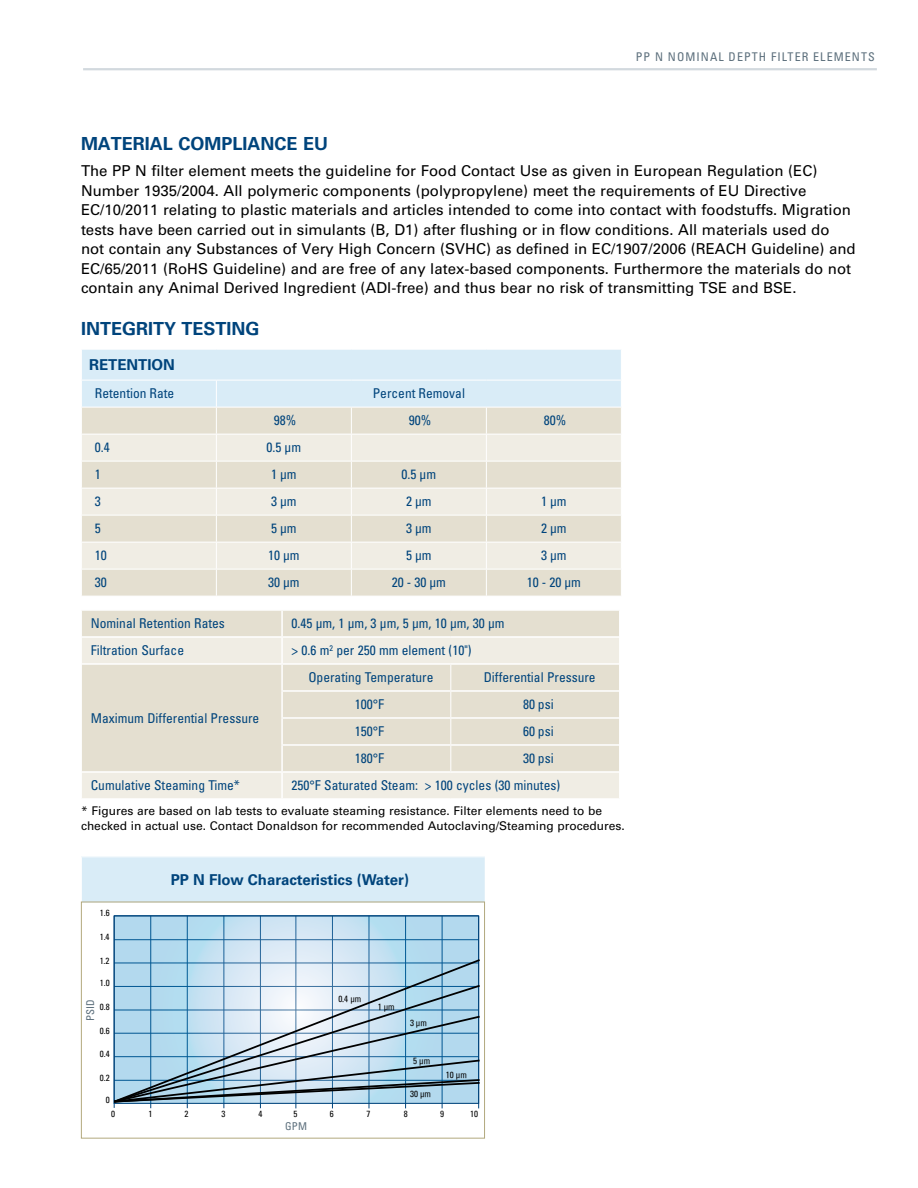
<style>
.page{position:relative;width:918px;height:1188px;background:#fff}
.page>*{position:absolute;margin:0;border:0;box-sizing:border-box;transform-origin:0 0}
.t1{font:700 18px "Univers LT Std";color:#00447c}
.t2{font:15px/19.5px "Univers LT Std";color:#000}
.t3{font:700 15px "Univers LT Std";color:#00447c}
.t4{font:condensed 13.5px "Univers LT Std";color:#00447c}
.t5{font:12px/15px "Univers LT Std";color:#000}
.t6{font:condensed 12px "Univers LT Std";letter-spacing:.09em;color:#5c6f7c}
.t7{font:condensed 10.8px "Univers LT Std";letter-spacing:.01em;color:#5c6f7c}
.t8{font:condensed 9px "Univers LT Std";color:#010101}
.t9{font:condensed 9px "Univers";letter-spacing:.005em;color:#010101}
</style>
<div class="page">
<hr style="left:83px;top:68px;width:794px;height:2px;background:#d2d9de">
<svg style="left:82px;top:350px;width:539px;height:246px;background:#e5e7e0"></svg>
<hr style="left:81px;top:434px;width:135px;height:1px;background:#fff">
<hr style="left:81px;top:461px;width:135px;height:1px;background:#fff">
<hr style="left:81px;top:488px;width:135px;height:1px;background:#fff">
<hr style="left:81px;top:515px;width:135px;height:1px;background:#fff">
<hr style="left:81px;top:542px;width:135px;height:1px;background:#fff">
<hr style="left:81px;top:569px;width:135px;height:1px;background:#fff">
<hr style="left:216px;top:434px;width:135px;height:1px;background:#fff">
<hr style="left:351px;top:434px;width:135px;height:1px;background:#fff">
<hr style="left:486px;top:434px;width:136px;height:1px;background:#fff">
<hr style="left:216px;top:461px;width:135px;height:1px;background:#fff">
<hr style="left:351px;top:461px;width:135px;height:1px;background:#fff">
<hr style="left:486px;top:461px;width:136px;height:1px;background:#fff">
<hr style="left:216px;top:488px;width:135px;height:1px;background:#fff">
<hr style="left:351px;top:488px;width:135px;height:1px;background:#fff">
<hr style="left:486px;top:488px;width:136px;height:1px;background:#fff">
<hr style="left:216px;top:515px;width:135px;height:1px;background:#fff">
<hr style="left:351px;top:515px;width:135px;height:1px;background:#fff">
<hr style="left:486px;top:515px;width:136px;height:1px;background:#fff">
<hr style="left:216px;top:542px;width:135px;height:1px;background:#fff">
<hr style="left:351px;top:542px;width:135px;height:1px;background:#fff">
<hr style="left:486px;top:542px;width:136px;height:1px;background:#fff">
<hr style="left:216px;top:569px;width:135px;height:1px;background:#fff">
<hr style="left:351px;top:569px;width:135px;height:1px;background:#fff">
<hr style="left:486px;top:569px;width:136px;height:1px;background:#fff">
<hr style="left:81px;top:380px;width:135px;height:1px;background:#fff">
<hr style="left:216px;top:380px;width:135px;height:1px;background:#fff">
<hr style="left:351px;top:380px;width:135px;height:1px;background:#fff">
<hr style="left:486px;top:380px;width:136px;height:1px;background:#fff">
<div style="left:82px;top:611px;width:537px;height:25px;background:#e4dfd0"></div>
<svg style="left:82px;top:638px;width:537px;height:160px;background:#e7e3d6"></svg>
<hr style="left:281px;top:611px;width:2px;height:25px;background:#fff">
<hr style="left:281px;top:638px;width:2px;height:25px;background:#fff">
<hr style="left:82px;top:663px;width:200px;height:2px;background:#fff">
<hr style="left:282px;top:663px;width:169px;height:2px;background:#fff">
<hr style="left:281px;top:665px;width:2px;height:25px;background:#fff">
<hr style="left:451px;top:663px;width:168px;height:2px;background:#fff">
<hr style="left:281px;top:690px;width:170px;height:2px;background:#fff">
<hr style="left:281px;top:692px;width:2px;height:25px;background:#fff">
<hr style="left:451px;top:690px;width:168px;height:2px;background:#fff">
<hr style="left:281px;top:717px;width:170px;height:2px;background:#fff">
<hr style="left:281px;top:719px;width:2px;height:25px;background:#fff">
<hr style="left:451px;top:717px;width:168px;height:2px;background:#fff">
<hr style="left:281px;top:744px;width:170px;height:2px;background:#fff">
<hr style="left:281px;top:746px;width:2px;height:25px;background:#fff">
<hr style="left:451px;top:744px;width:168px;height:2px;background:#fff">
<hr style="left:82px;top:771px;width:200px;height:2px;background:#fff">
<hr style="left:282px;top:771px;width:169px;height:2px;background:#fff">
<hr style="left:281px;top:773px;width:2px;height:25px;background:#fff">
<hr style="left:451px;top:771px;width:168px;height:2px;background:#fff">
<svg style="left:450px;top:665px;width:1px;height:106px"></svg>
<div style="left:81px;top:857px;width:404px;height:46px;background:#d9ecf7"></div>
<hr style="left:81px;top:857px;width:1px;height:46px;background:#fff">
<hr style="left:114px;top:916px;width:1px;height:192px;background:#00447c">
<hr style="left:150px;top:916px;width:1px;height:192px;background:#00447c">
<hr style="left:187px;top:916px;width:1px;height:192px;background:#00447c">
<hr style="left:224px;top:916px;width:1px;height:192px;background:#00447c">
<hr style="left:260px;top:916px;width:1px;height:192px;background:#00447c">
<hr style="left:296px;top:916px;width:1px;height:192px;background:#00447c">
<hr style="left:478px;top:916px;width:1px;height:192px;background:#00447c">
<hr style="left:442px;top:916px;width:1px;height:192px;background:#00447c">
<hr style="left:405px;top:916px;width:1px;height:192px;background:#00447c">
<hr style="left:369px;top:916px;width:1px;height:192px;background:#00447c">
<hr style="left:332px;top:916px;width:1px;height:192px;background:#00447c">
<svg style="left:116px;top:918px;width:361px;height:40px;background:#b7d8ec"></svg>
<svg style="left:113px;top:958px;width:367px;height:25px;background:#b9d6e8"></svg>
<svg style="left:113px;top:983px;width:367px;height:31px;background:#b6d2e3"></svg>
<svg style="left:113px;top:1014px;width:367px;height:90px;background:#a5c1d2"></svg>
<div style="left:81px;top:902px;width:404px;height:237px;border:1px solid #b3a97e"></div>
<p class="t6" style="left:636px;top:49px;width:240px">PP N NOMINAL DEPTH FILTER ELEMENTS</p>
<p class="t1" style="left:81px;top:133px;width:249px">MATERIAL COMPLIANCE EU</p>
<p class="t2" style="left:81px;top:161px;width:776px">The PP N filter element meets the guideline for Food Contact Use as given in European Regulation (EC)<br>Number 1935/2004. All polymeric components (polypropylene) meet the requirements of EU Directive EC/10/2011 relating to plastic materials and articles intended to come into contact with foodstuffs. Migration tests have been carried out in simulants (B, D1) after flushing or in flow conditions. All materials used do not contain any Substances of Very High Concern (SVHC) as defined in EC/1907/2006 (REACH Guideline) and EC/65/2011 (RoHS Guideline) and are free of any latex-based components. Furthermore the materials do not contain any Animal Derived Ingredient (ADI-free) and thus bear no risk of transmitting TSE and BSE.</p>
<p class="t1" style="left:81px;top:318px;width:180px">INTEGRITY TESTING</p>
<p class="t3" style="left:89px;top:356px;width:87px">RETENTION</p>
<p class="t4" style="left:95px;top:385px;width:81px">Retention Rate</p>
<p class="t4" style="left:373px;top:385px;width:94px">Percent Removal</p>
<p class="t4" style="left:274px;top:412px;width:24px">98%</p>
<p class="t4" style="left:409px;top:412px;width:24px">90%</p>
<p class="t4" style="left:544px;top:412px;width:24px">80%</p>
<p class="t4" style="left:95px;top:439px;width:16px">0.4</p>
<p class="t4" style="left:267px;top:439px;width:36px">0.5 µm</p>
<p class="t4" style="left:95px;top:466px;width:7px">1</p>
<p class="t4" style="left:271px;top:466px;width:27px">1 µm</p>
<p class="t4" style="left:402px;top:466px;width:36px">0.5 µm</p>
<p class="t4" style="left:95px;top:493px;width:7px">3</p>
<p class="t4" style="left:271px;top:493px;width:27px">3 µm</p>
<p class="t4" style="left:406px;top:493px;width:27px">2 µm</p>
<p class="t4" style="left:541px;top:493px;width:27px">1 µm</p>
<p class="t4" style="left:95px;top:520px;width:7px">5</p>
<p class="t4" style="left:271px;top:520px;width:27px">5 µm</p>
<p class="t4" style="left:406px;top:520px;width:27px">3 µm</p>
<p class="t4" style="left:541px;top:520px;width:27px">2 µm</p>
<p class="t4" style="left:95px;top:547px;width:13px">10</p>
<p class="t4" style="left:268px;top:547px;width:33px">10 µm</p>
<p class="t4" style="left:406px;top:547px;width:27px">5 µm</p>
<p class="t4" style="left:541px;top:547px;width:27px">3 µm</p>
<p class="t4" style="left:95px;top:574px;width:13px">30</p>
<p class="t4" style="left:268px;top:574px;width:33px">30 µm</p>
<p class="t4" style="left:392px;top:574px;width:55px">20 - 30 µm</p>
<p class="t4" style="left:527px;top:574px;width:55px">10 - 20 µm</p>
<p class="t4" style="left:91px;top:615px;width:136px">Nominal Retention Rates</p>
<p class="t4" style="left:292px;top:615px;width:215px">0.45 µm, 1 µm, 3 µm, 5 µm, 10 µm, 30 µm</p>
<p class="t4" style="left:91px;top:642px;width:95px">Filtration Surface</p>
<p class="t4" style="left:292px;top:642px;width:181px">&gt; 0.6 m<sup>2</sup> per 250 mm element (10")</p>
<p class="t4" style="left:91px;top:710px;width:170px">Maximum Differential Pressure</p>
<p class="t4" style="left:308px;top:669px;width:127px">Operating Temperature</p>
<p class="t4" style="left:484px;top:669px;width:114px">Differential Pressure</p>
<p class="t4" style="left:355px;top:696px;width:31px">100°F</p>
<p class="t4" style="left:523px;top:696px;width:32px">80 psi</p>
<p class="t4" style="left:355px;top:723px;width:31px">150°F</p>
<p class="t4" style="left:523px;top:723px;width:32px">60 psi</p>
<p class="t4" style="left:355px;top:750px;width:31px">180°F</p>
<p class="t4" style="left:523px;top:750px;width:32px">30 psi</p>
<p class="t4" style="left:91px;top:777px;width:151px">Cumulative Steaming Time*</p>
<p class="t4" style="left:292px;top:777px;width:270px">250°F Saturated Steam: &gt; 100 cycles (30 minutes)</p>
<p class="t5" style="left:81px;top:804px;width:545px">* Figures are based on lab tests to evaluate steaming resistance. Filter elements need to be checked in actual use. Contact Donaldson for recommended Autoclaving/Steaming procedures.</p>
<p class="t8" style="left:100px;top:907px;width:11px">1.6</p>
<p class="t8" style="left:100px;top:931px;width:11px">1.4</p>
<p class="t8" style="left:100px;top:955px;width:11px">1.2</p>
<p class="t8" style="left:100px;top:977px;width:11px">1.0</p>
<p class="t7" style="left:83px;top:1021px;width:23px;rotate:-90deg">PSID</p>
<p class="t8" style="left:100px;top:1001px;width:11px">0.8</p>
<p class="t8" style="left:100px;top:1025px;width:11px">0.6</p>
<p class="t8" style="left:100px;top:1048px;width:11px">0.4</p>
<p class="t8" style="left:100px;top:1072px;width:11px">0.2</p>
<p class="t8" style="left:106px;top:1095px;width:5px">0</p>
<p class="t3" style="left:171px;top:871px;width:240px">PP N Flow Characteristics (Water)</p>
<p class="t9" style="left:338px;top:993px;width:24px">0.4 µm</p>
<p class="t9" style="left:378px;top:1001px;width:18px">1µm</p>
<p class="t9" style="left:410px;top:1017px;width:18px">3µm</p>
<p class="t9" style="left:413px;top:1055px;width:18px">5µm</p>
<p class="t9" style="left:410px;top:1088px;width:22px">30 µm</p>
<p class="t9" style="left:446px;top:1069px;width:22px">10 µm</p>
<p class="t8" style="left:111px;top:1108px;width:5px">0</p>
<p class="t8" style="left:148px;top:1108px;width:5px">1</p>
<p class="t8" style="left:184px;top:1108px;width:5px">2</p>
<p class="t8" style="left:222px;top:1108px;width:5px">3</p>
<p class="t8" style="left:258px;top:1108px;width:5px">4</p>
<p class="t8" style="left:293px;top:1108px;width:5px">5</p>
<p class="t8" style="left:470px;top:1108px;width:9px">10</p>
<p class="t8" style="left:330px;top:1108px;width:5px">6</p>
<p class="t8" style="left:366px;top:1108px;width:5px">7</p>
<p class="t8" style="left:404px;top:1108px;width:5px">8</p>
<p class="t8" style="left:440px;top:1108px;width:5px">9</p>
<p class="t7" style="left:285px;top:1119px;width:23px">GPM</p>
</div>
